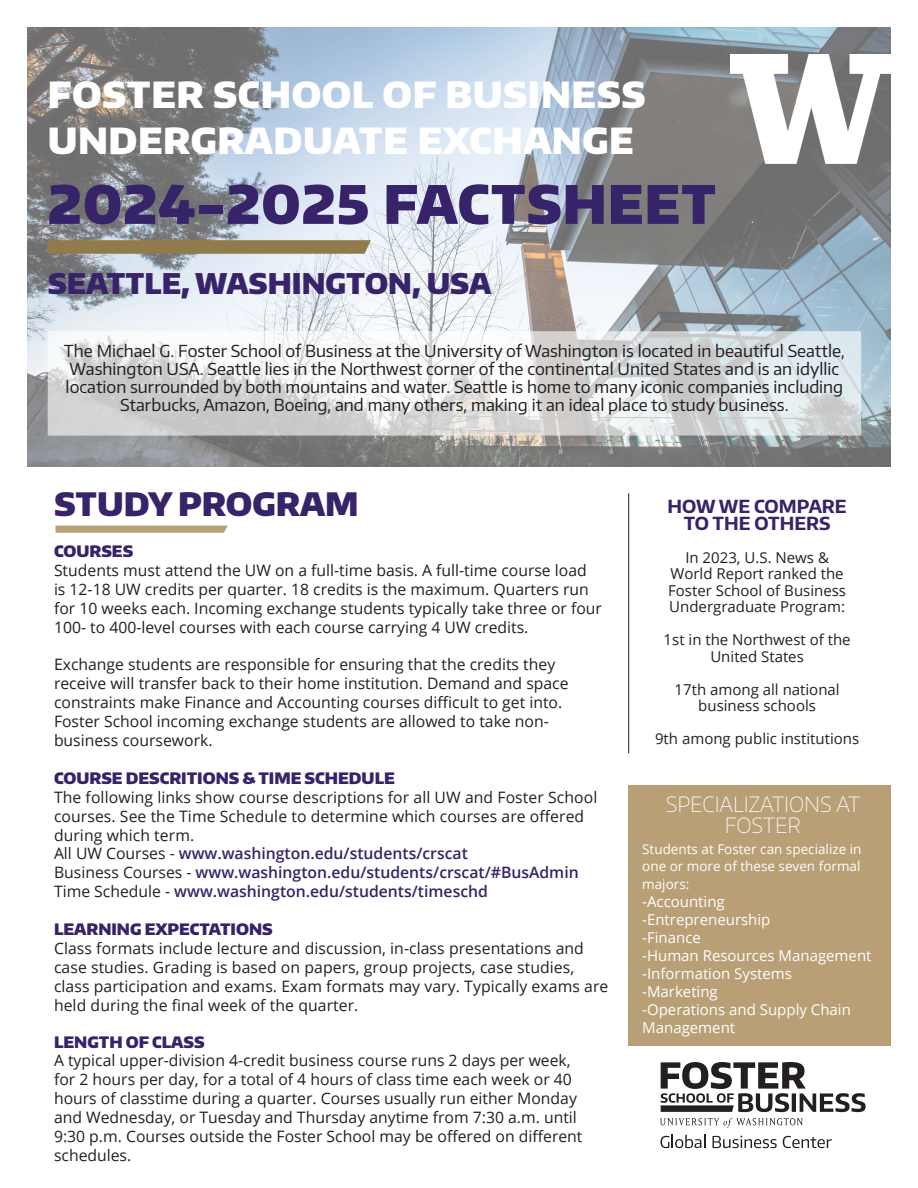
<style>
.page{position:relative;width:918px;height:1188px;background:#fff}
.page>*{position:absolute;margin:0;border:0;box-sizing:border-box;transform-origin:0 0}
.Headline1{font:900 52.5px "Encode Sans Normal";letter-spacing:.015em;color:#36236a}
.Headline1-2{font:900 36px "Encode Sans Normal";letter-spacing:.015em;color:#fff}
.Headline2{font:900 32.25px "Encode Sans Normal";color:#36236a}
.Headline2-2{font:900 28.5px "Encode Sans Normal";color:#36236a}
.Headline4{font:100 21px/21px "Encode Sans Normal";color:#fff;text-align:center}
.t1{font:700 18px "Encode Sans Normal";color:#36236a}
.t2{font:16.5px/18px "Encode Sans Normal";color:#231f20;text-align:center}
.Headline4-2{font:15.75px/18.9px "Open Sans";color:#231f20}
.t3{font:600 15.75px "Open Sans";color:#36236a}
.Headline4-3{font:900 15.75px "Encode Sans Normal";color:#36236a}
.t4{font:15px/16.5px "Open Sans";color:#231f20;text-align:center}
.t5{font:15px/18px "Open Sans";color:#fff}
.t6{font:13.5px/16.5px "Open Sans";color:#fff}
.s1{font-weight:400;color:#231f20}
</style>
<div class="page">
<img style="left:27px;top:27px;width:864px;height:439px">
<svg style="left:48px;top:331px;width:813px;height:105px"></svg>
<svg style="left:48px;top:240px;width:323px;height:14px;background:#937d51"></svg>
<hr style="left:628px;top:493px;width:1px;height:260px;background:#231f20">
<svg style="left:56px;top:526px;width:172px;height:7px"></svg>
<div style="left:628px;top:785px;width:263px;height:261px;background:#b89f76"></div>
<svg style="left:661px;top:1135px;width:44px;height:13px"></svg>
<svg style="left:713px;top:1136px;width:64px;height:12px"></svg>
<svg style="left:783px;top:1136px;width:49px;height:12px"></svg>
<svg style="left:661px;top:1062px;width:205px;height:50px"></svg>
<svg style="left:660px;top:1118px;width:143px;height:10px"></svg>
<img style="left:731px;top:54px;width:160px;height:109px">
<h1 class="Headline1-2" style="left:48px;top:71px;width:599px">FOSTER SCHOOL OF BUSINESS</h1>
<h1 class="Headline1-2" style="left:48px;top:117px;width:588px">UNDERGRADUATE EXCHANGE</h1>
<h1 class="Headline1" style="left:48px;top:170px;width:670px">2024-2025 FACTSHEET</h1>
<h2 class="Headline2-2" style="left:48px;top:265px;width:445px">SEATTLE, WASHINGTON, USA</h2>
<p class="t2" style="left:64px;top:341px;width:782px">The Michael G. Foster School of Business at the University of Washington is located in beautiful Seattle, Washington USA. Seattle lies in the Northwest corner of the continental United States and is an idyllic location surrounded by both mountains and water. Seattle is home to many iconic companies including Starbucks, Amazon, Boeing, and many others, making it an ideal place to study business.</p>
<h2 class="Headline2" style="left:54px;top:482px;width:306px">STUDY PROGRAM</h2>
<h4 class="Headline4-3" style="left:54px;top:541px;width:81px">COURSES</h4>
<h4 class="Headline4-2" style="left:54px;top:560px;width:550px">Students must attend the UW on a full-time basis. A full-time course load is 12-18 UW credits per quarter. 18 credits is the maximum. Quarters run for 10 weeks each. Incoming exchange students typically take three or four 100- to 400-level courses with each course carrying 4 UW credits.</h4>
<p class="Headline4-2" style="left:54px;top:655px;width:516px">Exchange students are responsible for ensuring that the credits they receive will transfer back to their home institution. Demand and space constraints make Finance and Accounting courses difficult to get into.<br>Foster School incoming exchange students are allowed to take non&shy;business coursework.</p>
<h4 class="Headline4-3" style="left:54px;top:768px;width:342px">COURSE DESCRITIONS &amp; TIME SCHEDULE</h4>
<p class="Headline4-2" style="left:54px;top:787px;width:545px">The following links show course descriptions for all UW and Foster School courses. See the Time Schedule to determine which courses are offered during which term.</p>
<p class="t3" style="left:54px;top:843px;width:415px"><span class="s1">All UW Courses -</span> www.washington.edu/students/crscat</p>
<p class="t3" style="left:54px;top:862px;width:526px"><span class="s1">Business Courses -</span> www.washington.edu/students/crscat/#BusAdmin</p>
<p class="t3" style="left:54px;top:881px;width:435px"><span class="s1">Time Schedule -</span> www.washington.edu/students/timeschd</p>
<h4 class="Headline4-3" style="left:54px;top:919px;width:220px">LEARNING EXPECTATIONS</h4>
<p class="Headline4-2" style="left:54px;top:938px;width:556px">Class formats include lecture and discussion, in-class presentations and case studies. Grading is based on papers, group projects, case studies, class participation and exams. Exam formats may vary. Typically exams are held during the final week of the quarter.</p>
<h4 class="Headline4-3" style="left:54px;top:1031px;width:152px">LENGTH OF CLASS</h4>
<h4 class="Headline4-2" style="left:54px;top:1051px;width:530px">A typical upper-division 4-credit business course runs 2 days per week, for 2 hours per day, for a total of 4 hours of class time each week or 40 hours of classtime during a quarter. Courses usually run either Monday and Wednesday, or Tuesday and Thursday anytime from 7:30 a.m. until 9:30 p.m. Courses outside the Foster School may be offered on different schedules.</h4>
<p class="t1" style="left:668px;top:495px;width:181px">HOW WE COMPARE</p>
<p class="t1" style="left:684px;top:511px;width:148px">TO THE OTHERS</p>
<p class="t4" style="left:668px;top:549px;width:179px">In 2023, U.S. News &amp;<br>World Report ranked the<br>Foster School of Business<br>Undergraduate Program:</p>
<p class="t4" style="left:664px;top:631px;width:189px">1st in the Northwest of the<br>United States</p>
<p class="t4" style="left:675px;top:681px;width:167px">17th among all national business schools</p>
<p class="t4" style="left:655px;top:730px;width:206px">9th among public institutions</p>
<h4 class="Headline4" style="left:666px;top:793px;width:196px">SPECIALIZATIONS AT<br>FOSTER</h4>
<p class="t6" style="left:642px;top:841px;width:221px">Students at Foster can specialize in one or more of these seven formal</p>
<p class="t6" style="left:642px;top:875px;width:49px">majors:</p>
<p class="t5" style="left:642px;top:892px;width:84px">-Accounting</p>
<p class="t5" style="left:642px;top:910px;width:130px">-Entrepreneurship</p>
<p class="t5" style="left:642px;top:928px;width:60px">-Finance</p>
<p class="t5" style="left:642px;top:946px;width:231px">-Human Resources Management</p>
<p class="t5" style="left:642px;top:964px;width:151px">-Information Systems</p>
<p class="t5" style="left:642px;top:982px;width:77px">-Marketing</p>
<p class="t5" style="left:642px;top:1000px;width:210px">-Operations and Supply Chain<br>Management</p>
</div>
